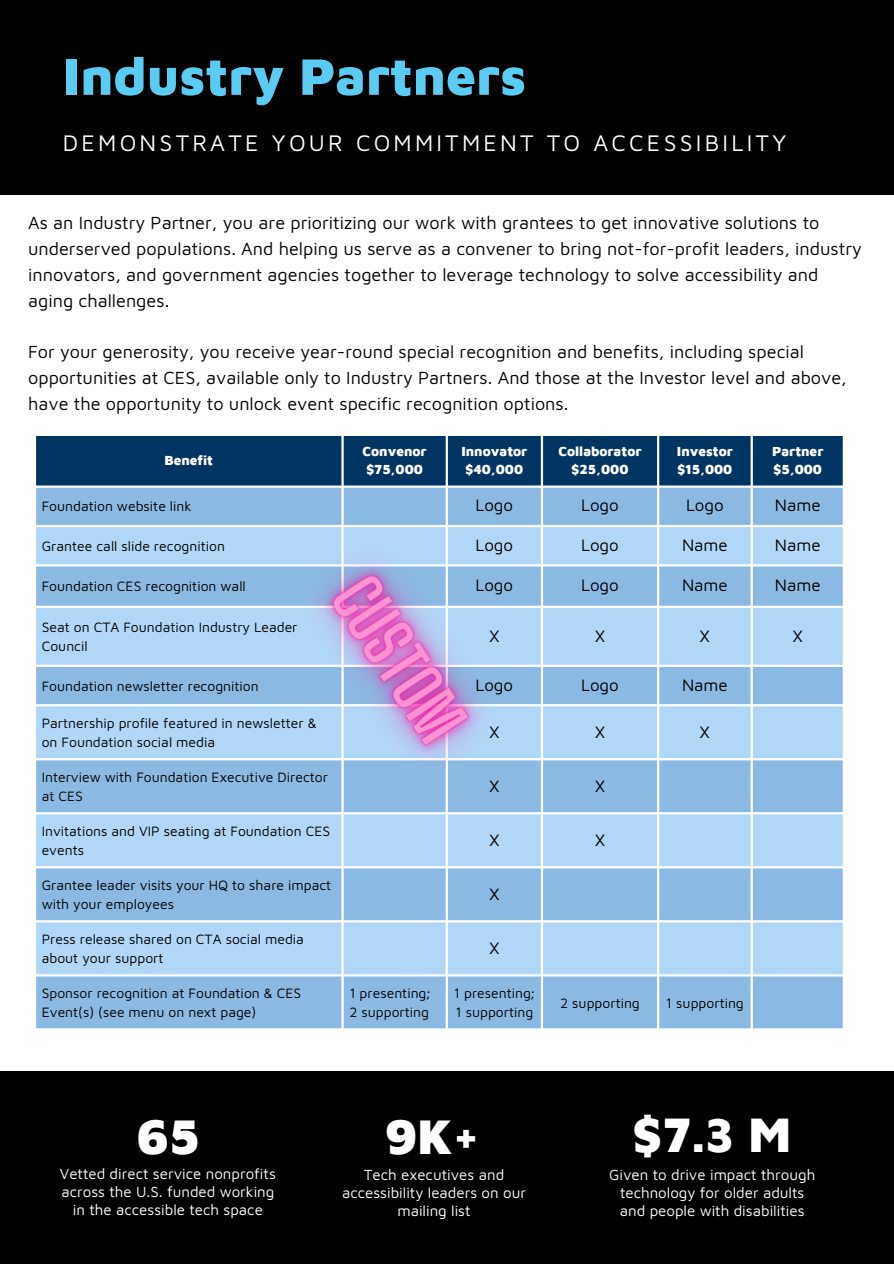
<style>
.page{position:relative;width:894px;height:1264px;background:#fff}
.page>*{position:absolute;margin:0;border:0;box-sizing:border-box;transform-origin:0 0}
.t1{font:900 52.95px "Maven Pro";color:#5acbf3}
.t2{font:900 49.8px "Maven Pro";color:#fff}
.t3{font:23.1px "Maven Pro";letter-spacing:.14em;color:#fff}
.t4{font:18px/25.8px "Maven Pro";color:#000}
.t5{font:16.95px "Maven Pro";color:#000}
.t6{font:15px/18px "Maven Pro";color:#fff;text-align:center}
.t7{font:13.95px/19.2px "Maven Pro";color:#000}
.t8{font:900 13.5px "Maven Pro";color:#fff}
</style>
<div class="page">
<div style="left:36px;top:436px;width:806px;height:49px;background:#003462"></div>
<svg style="left:36px;top:488px;width:806px;height:540px;background:#90bee5"></svg>
<svg style="left:36px;top:527px;width:806px;height:447px;background:#a5cdf0"></svg>
<div style="left:0;top:1071px;width:893px;height:192px;background:#000"></div>
<div style="left:0;top:0;width:893px;height:194px;background:#000"></div>
<img style="left:214px;top:464px;width:364px;height:393px">
<p class="t1" style="left:63px;top:44px;width:464px">Industry Partners</p>
<p class="t3" style="left:63px;top:129px;width:724px">DEMONSTRATE YOUR COMMITMENT TO ACCESSIBILITY</p>
<h3 class="t4" style="left:28px;top:209px;width:835px">As an Industry Partner, you are prioritizing our work with grantees to get innovative solutions to underserved populations. And helping us serve as a convener to bring not-for-profit leaders, industry innovators, and government agencies together to leverage technology to solve accessibility and aging challenges.</h3>
<h4 class="t4" style="left:28px;top:338px;width:820px">For your generosity, you receive year-round special recognition and benefits, including special opportunities at CES, available only to Industry Partners. And those at the Investor level and above, have the opportunity to unlock event specific recognition options.</h4>
<h5 class="t8" style="left:164px;top:452px;width:50px">Benefit</h5>
<h5 class="t8" style="left:362px;top:443px;width:66px">Convenor</h5>
<p class="t8" style="left:366px;top:461px;width:58px">$75,000</p>
<p class="t8" style="left:461px;top:443px;width:67px">Innovator</p>
<p class="t8" style="left:465px;top:461px;width:59px">$40,000</p>
<p class="t8" style="left:558px;top:443px;width:84px">Collaborator</p>
<p class="t8" style="left:571px;top:461px;width:58px">$25,000</p>
<p class="t8" style="left:676px;top:443px;width:57px">Investor</p>
<p class="t8" style="left:677px;top:461px;width:56px">$15,000</p>
<p class="t8" style="left:772px;top:443px;width:53px">Partner</p>
<p class="t8" style="left:773px;top:461px;width:50px">$5,000</p>
<p class="t7" style="left:42px;top:496px;width:151px">Foundation website link</p>
<p class="t5" style="left:475px;top:495px;width:39px">Logo</p>
<p class="t5" style="left:581px;top:495px;width:39px">Logo</p>
<p class="t5" style="left:685px;top:495px;width:39px">Logo</p>
<p class="t5" style="left:774px;top:495px;width:47px">Name</p>
<p class="t7" style="left:42px;top:536px;width:185px">Grantee call slide recognition</p>
<p class="t5" style="left:475px;top:534px;width:39px">Logo</p>
<p class="t5" style="left:581px;top:534px;width:39px">Logo</p>
<p class="t5" style="left:681px;top:534px;width:47px">Name</p>
<p class="t5" style="left:774px;top:534px;width:47px">Name</p>
<p class="t7" style="left:42px;top:576px;width:205px">Foundation CES recognition wall</p>
<p class="t5" style="left:475px;top:575px;width:39px">Logo</p>
<p class="t5" style="left:581px;top:575px;width:39px">Logo</p>
<p class="t5" style="left:681px;top:575px;width:47px">Name</p>
<p class="t5" style="left:774px;top:575px;width:47px">Name</p>
<p class="t7" style="left:42px;top:616px;width:257px">Seat on CTA Foundation Industry Leader<br>Council</p>
<p class="t5" style="left:489px;top:625px;width:11px">X</p>
<p class="t5" style="left:595px;top:625px;width:11px">X</p>
<p class="t5" style="left:699px;top:625px;width:11px">X</p>
<p class="t5" style="left:792px;top:625px;width:11px">X</p>
<p class="t7" style="left:42px;top:675px;width:218px">Foundation newsletter recognition</p>
<p class="t5" style="left:475px;top:674px;width:39px">Logo</p>
<p class="t5" style="left:581px;top:674px;width:39px">Logo</p>
<p class="t5" style="left:681px;top:674px;width:47px">Name</p>
<p class="t7" style="left:42px;top:713px;width:276px">Partnership profile featured in newsletter &amp; on Foundation social media</p>
<p class="t5" style="left:489px;top:721px;width:11px">X</p>
<p class="t5" style="left:595px;top:721px;width:11px">X</p>
<p class="t5" style="left:699px;top:721px;width:11px">X</p>
<p class="t7" style="left:42px;top:767px;width:288px">Interview with Foundation Executive Director at CES</p>
<p class="t5" style="left:489px;top:775px;width:11px">X</p>
<p class="t5" style="left:595px;top:775px;width:11px">X</p>
<p class="t7" style="left:42px;top:821px;width:290px">Invitations and VIP seating at Foundation CES events</p>
<p class="t5" style="left:489px;top:829px;width:11px">X</p>
<p class="t5" style="left:595px;top:829px;width:11px">X</p>
<p class="t7" style="left:42px;top:875px;width:291px">Grantee leader visits your HQ to share impact with your employees</p>
<p class="t5" style="left:489px;top:883px;width:11px">X</p>
<p class="t7" style="left:42px;top:929px;width:264px">Press release shared on CTA social media about your support</p>
<p class="t5" style="left:489px;top:937px;width:11px">X</p>
<p class="t7" style="left:42px;top:983px;width:261px">Sponsor recognition at Foundation &amp; CES<br>Event(s) (see menu on next page)</p>
<p class="t7" style="left:349px;top:983px;width:83px">1 presenting;</p>
<p class="t7" style="left:453px;top:983px;width:83px">1 presenting;</p>
<p class="t7" style="left:455px;top:1002px;width:79px">1 supporting</p>
<p class="t7" style="left:560px;top:993px;width:81px">2 supporting</p>
<p class="t7" style="left:665px;top:993px;width:79px">1 supporting</p>
<p class="t7" style="left:349px;top:1002px;width:81px">2 supporting</p>
<p class="t2" style="left:137px;top:1105px;width:64px">65</p>
<h6 class="t6" style="left:60px;top:1164px;width:217px">Vetted direct service nonprofits across the U.S. funded working in the accessible tech space</h6>
<h2 class="t2" style="left:385px;top:1105px;width:96px">9K+</h2>
<h6 class="t6" style="left:342px;top:1165px;width:185px">Tech executives and accessibility leaders on our mailing list</h6>
<h2 class="t2" style="left:632px;top:1104px;width:160px">$7.3 M</h2>
<h6 class="t6" style="left:609px;top:1165px;width:208px">Given to drive impact through technology for older adults and people with disabilities</h6>
</div>
